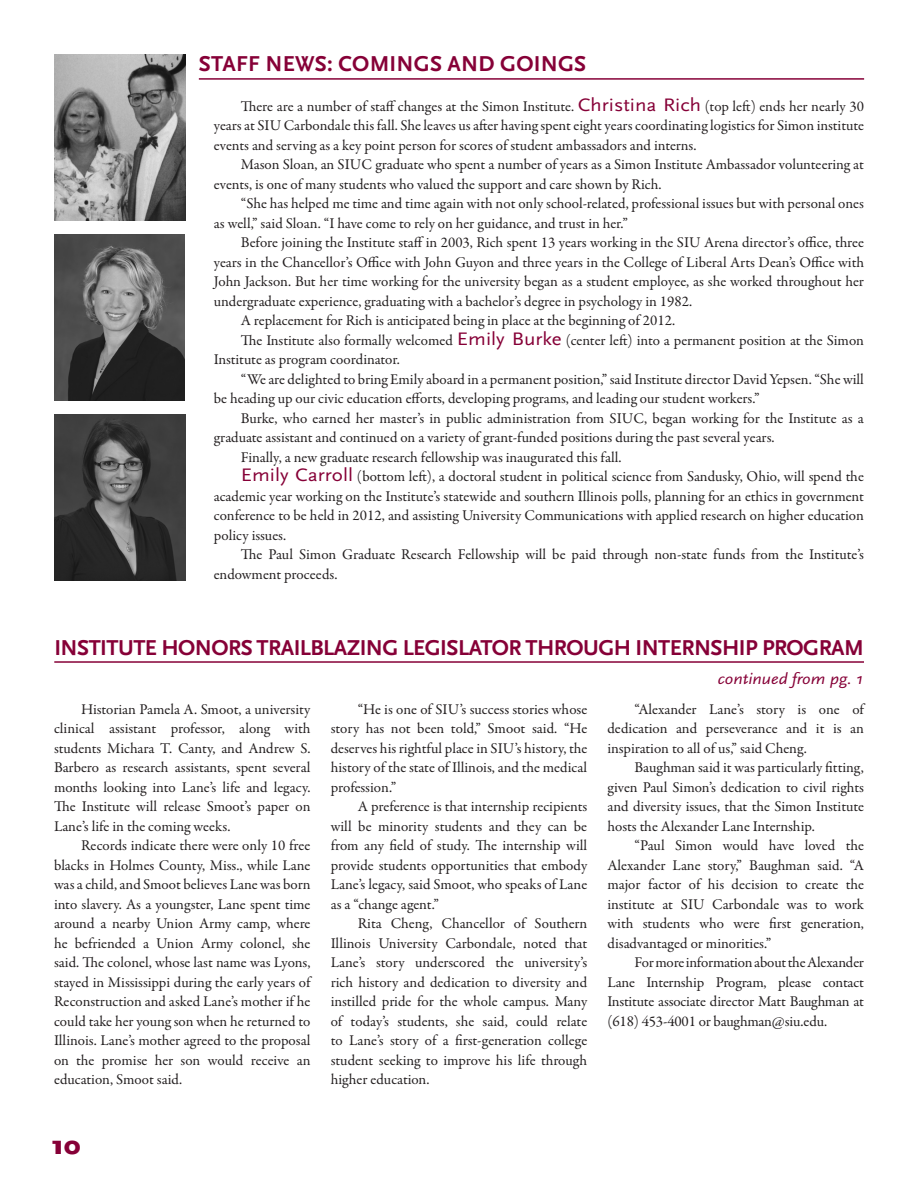
<style>
.page{position:relative;width:918px;height:1188px;background:#fff}
.page>*{position:absolute;margin:0;border:0;box-sizing:border-box;transform-origin:0 0}
.t1{font:900 27px "Scala Sans OT";color:#860037}
.t2{font:700 22.5px "Scala Sans OT";letter-spacing:-.025em;color:#860037}
.t3{font:700 22.5px "Scala Sans OT";letter-spacing:.01em;color:#860037}
.t4{font:italic 16.2px "Scala Sans OT";color:#860037;scale:1.11 1}
.t5{font:15px/19.5px "Garamond Premr Pro";letter-spacing:-.005em;color:#231f20;text-align:justify}
.s1{font-family:"Scala Sans OT";font-size:18.9px;color:#860037}
</style>
<div class="page">
<hr style="left:54px;top:661px;width:810px;height:2px;background:#860037">
<hr style="left:199px;top:78px;width:665px;height:2px;background:#860037">
<img style="left:54px;top:414px;width:131px;height:166px">
<img style="left:54px;top:54px;width:131px;height:166px">
<img style="left:54px;top:234px;width:131px;height:166px">
<p class="t3" style="left:199px;top:51px;width:389px">STAFF NEWS: COMINGS AND GOINGS</p>
<p class="t5" style="left:214px;top:97px;width:652px;text-indent:27px">There are a number of staff changes at the Simon Institute. <span class="s1">Christina Rich</span> (top left) ends her nearly 30 years at SIU Carbondale this fall. She leaves us after having spent eight years coordinating logistics for Simon institute events and serving as a key point person for scores of student ambassadors and interns.</p>
<p class="t5" style="left:214px;top:155px;width:652px;text-indent:27px">Mason Sloan, an SIUC graduate who spent a number of years as a Simon Institute Ambassador volunteering at events, is one of many students who valued the support and care shown by Rich.</p>
<p class="t5" style="left:214px;top:194px;width:652px;text-indent:27px">“She has helped me time and time again with not only school-related, professional issues but with personal ones as well,” said Sloan. “I have come to rely on her guidance, and trust in her.”</p>
<p class="t5" style="left:214px;top:233px;width:652px;text-indent:27px">Before joining the Institute staff in 2003, Rich spent 13 years working in the SIU Arena director’s office, three years in the Chancellor’s Office with John Guyon and three years in the College of Liberal Arts Dean’s Office with John Jackson. But her time working for the university began as a student employee, as she worked throughout her undergraduate experience, graduating with a bachelor’s degree in psychology in 1982.</p>
<p class="t5" style="left:241px;top:311px;width:436px">A replacement for Rich is anticipated being in place at the beginning of 2012.</p>
<p class="t5" style="left:214px;top:331px;width:652px;text-indent:27px">The Institute also formally welcomed <span class="s1">Emily Burke</span> (center left) into a permanent position at the Simon<br>Institute as program coordinator.</p>
<p class="t5" style="left:214px;top:370px;width:652px;text-indent:27px">“We are delighted to bring Emily aboard in a permanent position,” said Institute director David Yepsen. “She will be heading up our civic education efforts, developing programs, and leading our student workers.”</p>
<p class="t5" style="left:214px;top:409px;width:652px;text-indent:27px">Burke, who earned her master’s in public administration from SIUC, began working for the Institute as a graduate assistant and continued on a variety of grant-funded positions during the past several years.</p>
<p class="t5" style="left:241px;top:448px;width:382px">Finally, a new graduate research fellowship was inaugurated this fall.</p>
<p class="t5" style="left:214px;top:467px;width:652px;text-indent:27px"><span class="s1">Emily Carroll</span> (bottom left), a doctoral student in political science from Sandusky, Ohio, will spend the academic year working on the Institute’s statewide and southern Illinois polls, planning for an ethics in government conference to be held in 2012, and assisting University Communications with applied research on higher education policy issues.</p>
<p class="t5" style="left:214px;top:545px;width:652px;text-indent:27px">The Paul Simon Graduate Research Fellowship will be paid through non-state funds from the Institute’s endowment proceeds.</p>
<p class="t2" style="left:54px;top:635px;width:811px">INSTITUTE HONORS TRAILBLAZING LEGISLATOR THROUGH INTERNSHIP PROGRAM</p>
<p class="t4" style="left:718px;top:670px;width:132px">continued from pg. 1</p>
<p class="t5" style="left:54px;top:700px;width:258px;text-indent:27px">Historian Pamela A. Smoot, a university clinical assistant professor, along with students Michara T. Canty, and Andrew S.<br>Barbero as research assistants, spent several months looking into Lane’s life and legacy.<br>The Institute will release Smoot’s paper on Lane’s life in the coming weeks.</p>
<p class="t5" style="left:54px;top:836px;width:258px;text-indent:27px">Records indicate there were only 10 free blacks in Holmes County, Miss., while Lane was a child, and Smoot believes Lane was born into slavery. As a youngster, Lane spent time around a nearby Union Army camp, where he befriended a Union Army colonel, she said. The colonel, whose last name was Lyons, stayed in Mississippi during the early years of Reconstruction and asked Lane’s mother if he could take her young son when he returned to Illinois. Lane’s mother agreed to the proposal on the promise her son would receive an education, Smoot said.</p>
<p class="t5" style="left:331px;top:700px;width:258px;text-indent:27px">“He is one of SIU’s success stories whose story has not been told,” Smoot said. “He deserves his rightful place in SIU’s history, the history of the state of Illinois, and the medical profession.”</p>
<p class="t5" style="left:331px;top:797px;width:258px;text-indent:27px">A preference is that internship recipients will be minority students and they can be from any field of study. The internship will provide students opportunities that embody Lane’s legacy, said Smoot, who speaks of Lane as a “change agent.”</p>
<p class="t5" style="left:331px;top:914px;width:258px;text-indent:27px">Rita Cheng, Chancellor of Southern Illinois University Carbondale, noted that Lane’s story underscored the university’s rich history and dedication to diversity and instilled pride for the whole campus. Many of today’s students, she said, could relate to Lane’s story of a first-generation college student seeking to improve his life through higher education.</p>
<p class="t5" style="left:608px;top:700px;width:258px;text-indent:27px">“Alexander Lane’s story is one of dedication and perseverance and it is an inspiration to all of us,” said Cheng.</p>
<p class="t5" style="left:608px;top:758px;width:258px;text-indent:27px">Baughman said it was particularly fitting, given Paul Simon’s dedication to civil rights and diversity issues, that the Simon Institute hosts the Alexander Lane Internship.</p>
<p class="t5" style="left:608px;top:836px;width:258px;text-indent:27px">“Paul Simon would have loved the Alexander Lane story,” Baughman said. “A major factor of his decision to create the institute at SIU Carbondale was to work with students who were first generation, disadvantaged or minorities.”</p>
<p class="t5" style="left:608px;top:953px;width:258px;text-indent:27px">For more information about the Alexander Lane Internship Program, please contact Institute associate director Matt Baughman at (618) 453-4001 or baughman@siu.edu.</p>
<p class="t1" style="left:52px;top:1129px;width:31px">10</p>
</div>
